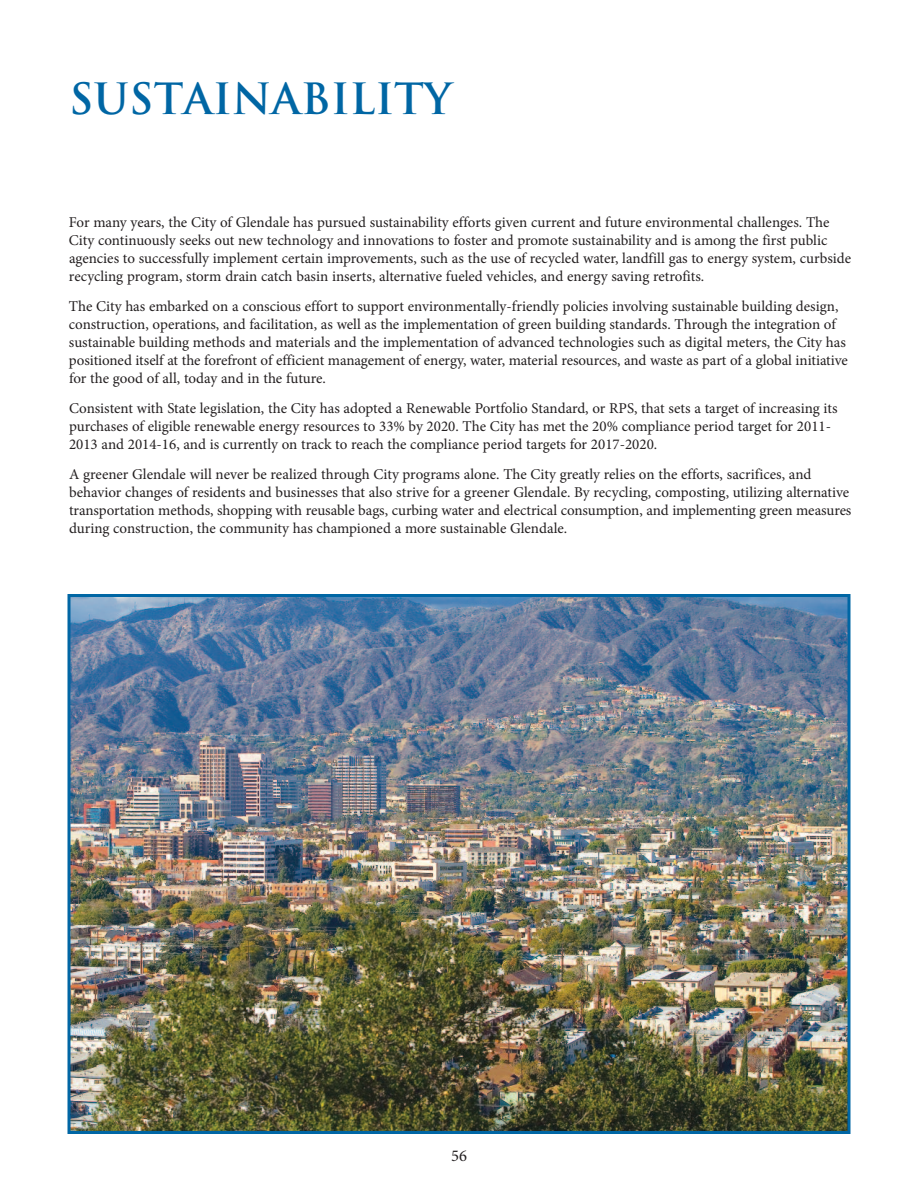
<style>
.page{position:relative;width:918px;height:1188px;background:#fff}
.page>*{position:absolute;margin:0;border:0;box-sizing:border-box;transform-origin:0 0}
.t1{font:700 42px "Trajan Pro";color:#0066a4}
.t2{font:16.5px "Minion Pro";color:#231f20}
.t3{font:15px/18px "Minion Pro";letter-spacing:-.005em;color:#231f20}
</style>
<div class="page">
<img style="left:72px;top:598px;width:774px;height:532px">
<div style="left:68px;top:594px;width:782px;height:540px;border:3px solid #0066a4"></div>
<h1 class="t1" style="left:69px;top:75px;width:385px">SUSTAINABILITY</h1>
<p class="t3" style="left:69px;top:214px;width:784px">For many years, the City of Glendale has pursued sustainability efforts given current and future environmental challenges. The City continuously seeks out new technology and innovations to foster and promote sustainability and is among the first public agencies to successfully implement certain improvements, such as the use of recycled water, landfill gas to energy system, curbside recycling program, storm drain catch basin inserts, alternative fueled vehicles, and energy saving retrofits.</p>
<p class="t3" style="left:69px;top:298px;width:780px">The City has embarked on a conscious effort to support environmentally-friendly policies involving sustainable building design, construction, operations, and facilitation, as well as the implementation of green building standards. Through the integration of sustainable building methods and materials and the implementation of advanced technologies such as digital meters, the City has positioned itself at the forefront of efficient management of energy, water, material resources, and waste as part of a global initiative for the good of all, today and in the future.</p>
<p class="t3" style="left:69px;top:400px;width:770px">Consistent with State legislation, the City has adopted a Renewable Portfolio Standard, or RPS, that sets a target of increasing its purchases of eligible renewable energy resources to 33% by 2020. The City has met the 20% compliance period target for 2011-<br>2013 and 2014-16, and is currently on track to reach the compliance period targets for 2017-2020.</p>
<p class="t3" style="left:69px;top:466px;width:784px">A greener Glendale will never be realized through City programs alone. The City greatly relies on the efforts, sacrifices, and behavior changes of residents and businesses that also strive for a greener Glendale. By recycling, composting, utilizing alternative transportation methods, shopping with reusable bags, curbing water and electrical consumption, and implementing green measures during construction, the community has championed a more sustainable Glendale.</p>
<p class="t2" style="left:451px;top:1149px;width:17px">56</p>
</div>
